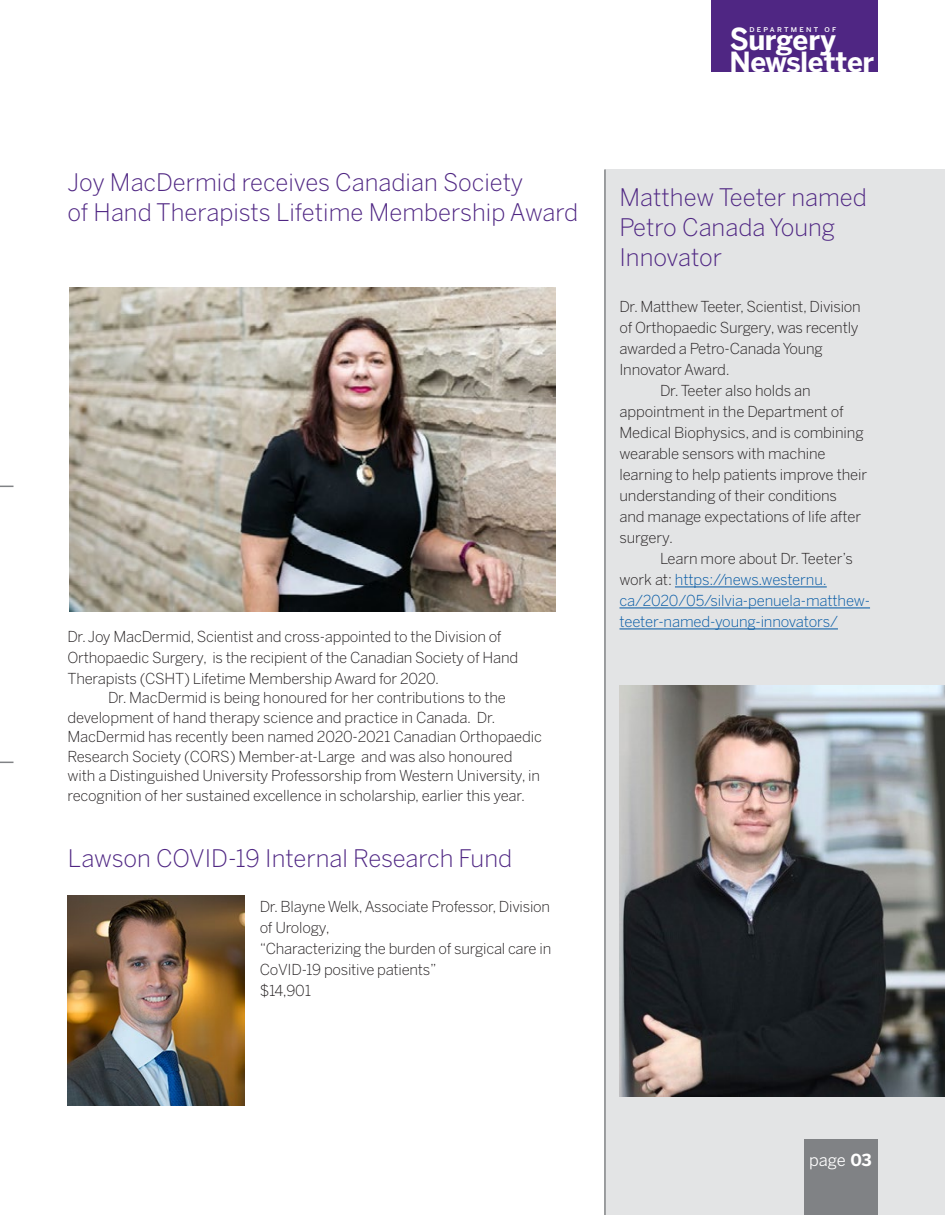
<style>
.page{position:relative;width:945px;height:1215px;background:#fff}
.page>*{position:absolute;margin:0;border:0;box-sizing:border-box;transform-origin:0 0}
.t1{font:700 27.6px "Benton Sans";letter-spacing:-.02em;color:#fff}
.t2{font:300 24px/30px "Benton Sans";color:#4f2683}
.t3{font:16.5px "Benton Sans";color:#fff}
.t4{font:300 15px/21px "Benton Sans";letter-spacing:-.015em;color:#231f20}
.t5{font:300 15px "Benton Sans";letter-spacing:-.01em;color:#0057a4}
.t6{font:500 6.45px "Benton Sans";letter-spacing:.32em;color:#fff;scale:1.09 1}
.s1{font-size:30px}
.s2{color:#231f20}
.s3{font-weight:700}
</style>
<div class="page">
<div style="left:711px;top:0;width:167px;height:71px;background:#4f2683"></div>
<img style="left:70px;top:287px;width:486px;height:324px">
<div style="left:605px;top:169px;width:340px;height:1046px;background:#e3e4e5"></div>
<img style="left:620px;top:685px;width:325px;height:411px">
<hr style="left:604px;top:169px;width:2px;height:1046px;background:#808285">
<svg style="left:0;top:486px;width:14px;height:1px"></svg>
<svg style="left:0;top:762px;width:14px;height:1px"></svg>
<hr style="left:675px;top:587px;width:152px;height:1px;background:#0057a4">
<hr style="left:620px;top:608px;width:250px;height:1px;background:#0057a4">
<hr style="left:620px;top:629px;width:218px;height:1px;background:#0057a4">
<div style="left:804px;top:1140px;width:74px;height:75px;background:#808285"></div>
<img style="left:68px;top:896px;width:177px;height:210px">
<h2 class="t2" style="left:68px;top:167px;width:512px">Joy MacDermid receives Canadian Society<br>of Hand Therapists Lifetime Membership Award</h2>
<p class="t4" style="left:68px;top:626px;width:452px">Dr. Joy MacDermid, Scientist and cross-appointed to the Division of<br>Orthopaedic Surgery, is the recipient of the Canadian Society of Hand<br>Therapists (CSHT) Lifetime Membership Award for 2020.</p>
<p class="t4" style="left:68px;top:688px;width:476px;line-height:19.5px;text-indent:40px">Dr. MacDermid is being honoured for her contributions to the development of hand therapy science and practice in Canada. Dr.<br>MacDermid has recently been named 2020-2021 Canadian Orthopaedic Research Society (CORS) Member-at-Large and was also honoured with a Distinguished University Professorship from Western University, in recognition of her sustained excellence in scholarship, earlier this year.</p>
<h2 class="t2" style="left:68px;top:843px;width:446px">Lawson COVID-19 Internal Research Fund</h2>
<p class="t4" style="left:260px;top:896px;width:293px">Dr. Blayne Welk, Associate Professor, Division of Urology,<br>“Characterizing the burden of surgical care in<br>CoVID-19 positive patients”<br>$14,901</p>
<p class="t6" style="left:749px;top:26px;width:81px">DEPARTMENT OF</p>
<h1 class="t1" style="left:730px;top:23px;width:107px"><span class="s1">S</span>urgery</h1>
<h1 class="t1" style="left:729px;top:46px;width:146px">Newsletter</h1>
<h2 class="t2" style="left:620px;top:182px;width:249px">Matthew Teeter named<br>Petro Canada Young<br>Innovator</h2>
<p class="t4" style="left:620px;top:296px;width:243px">Dr. Matthew Teeter, Scientist, Division</p>
<p class="t4" style="left:620px;top:317px;width:241px">of Orthopaedic Surgery, was recently</p>
<p class="t4" style="left:620px;top:338px;width:205px">awarded a Petro-Canada Young</p>
<p class="t4" style="left:620px;top:359px;width:112px">Innovator Award.</p>
<p class="t4" style="left:660px;top:380px;width:152px">Dr. Teeter also holds an</p>
<p class="t4" style="left:620px;top:401px;width:226px">appointment in the Department of</p>
<p class="t4" style="left:620px;top:422px;width:246px">Medical Biophysics, and is combining</p>
<p class="t4" style="left:620px;top:443px;width:208px">wearable sensors with machine</p>
<p class="t4" style="left:620px;top:464px;width:249px">learning to help patients improve their</p>
<p class="t4" style="left:620px;top:485px;width:219px">understanding of their conditions</p>
<p class="t4" style="left:620px;top:506px;width:243px">and manage expectations of life after</p>
<p class="t4" style="left:620px;top:527px;width:55px">surgery.</p>
<p class="t4" style="left:660px;top:548px;width:194px">Learn more about Dr. Teeter’s</p>
<p class="t5" style="left:620px;top:571px;width:209px"><span class="s2">work at:</span> https://news.westernu.</p>
<p class="t5" style="left:620px;top:592px;width:252px">ca/2020/05/silvia-penuela-matthew-</p>
<p class="t5" style="left:620px;top:613px;width:220px">teeter-named-young-innovators/</p>
<p class="t3" style="left:809px;top:1150px;width:64px">page <span class="s3">03</span></p>
</div>
